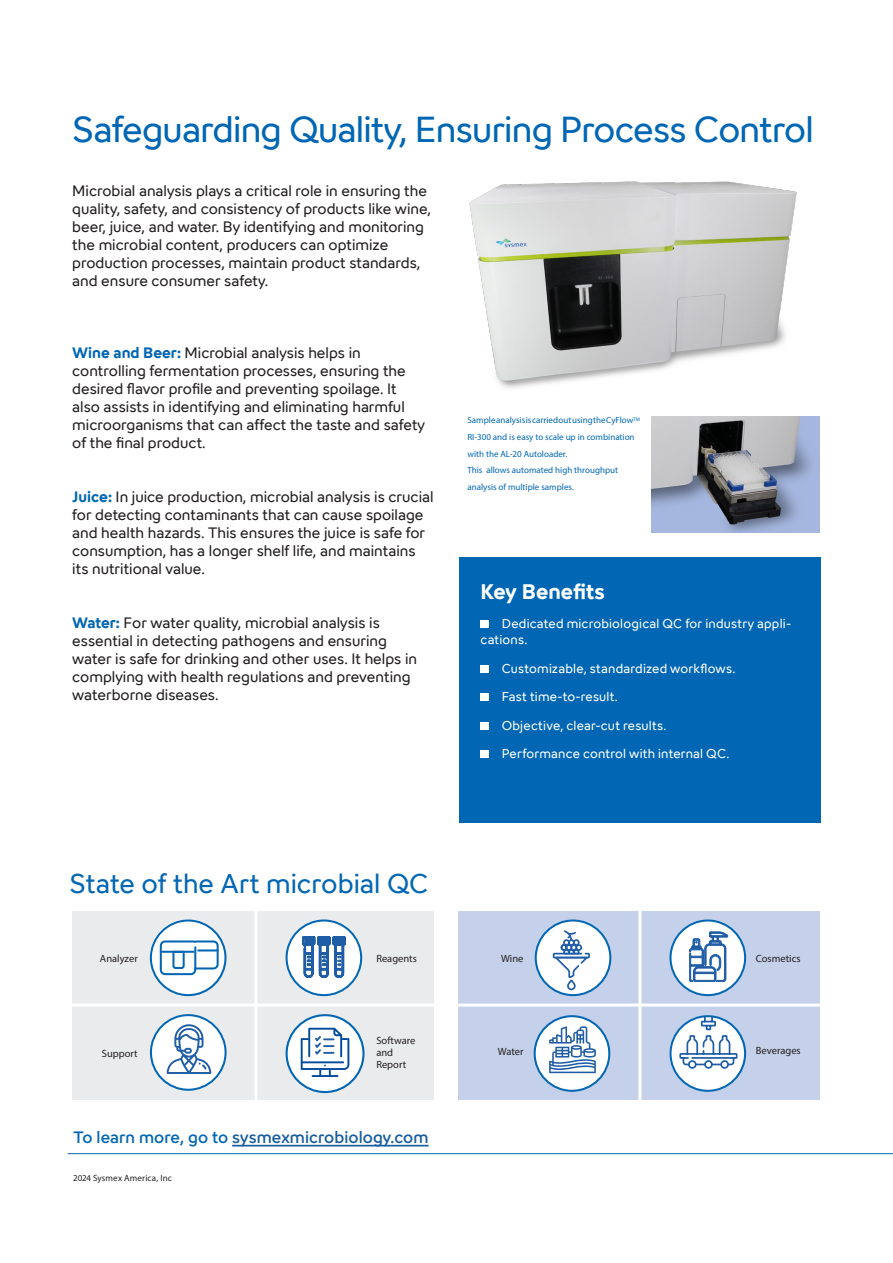
<style>
.page{position:relative;width:893px;height:1263px;background:#fff}
.page>*{position:absolute;margin:0;border:0;box-sizing:border-box;transform-origin:0 0}
.t1{font:36px "Sysmex";letter-spacing:-.02em;color:#0166b3}
.t2{font:27px "Sysmex";color:#0367b3}
.Benefits_Headline_14_18{font:700 21px "Sysmex";color:#fff}
.Subline_Light_17_21{font:500 16.5px "Sysmex";letter-spacing:.005em;color:#175d9e}
.t3{font:15px/18px "Sysmex";color:#231f20}
.Benefits_Headline_14_18-2{font:12.75px/16.5px "Sysmex";letter-spacing:.015em;color:#fff}
.t4{font:10.5px "Myriad Pro";color:#231f20}
.t5{font:9px/16.5px "Myriad Pro";color:#0166b3}
.Address_note_Regular_6_10{font:9px "Myriad Pro";letter-spacing:.015em;color:#231f20}
.s1{font-weight:700;color:#0166b3}
.s2{color:#0166b3}
</style>
<div class="page">
<img style="left:652px;top:417px;width:168px;height:115px">
<img style="left:469px;top:181px;width:328px;height:207px">
<hr style="left:68px;top:1153px;width:825px;height:1px;background:#0167b4">
<div style="left:459px;top:557px;width:362px;height:266px;background:#0166b3"></div>
<div style="left:480px;top:620px;width:9px;height:8px;background:#fff"></div>
<div style="left:480px;top:665px;width:9px;height:8px;background:#fff"></div>
<div style="left:480px;top:693px;width:9px;height:8px;background:#fff"></div>
<div style="left:480px;top:722px;width:9px;height:7px;background:#fff"></div>
<div style="left:480px;top:750px;width:9px;height:8px;background:#fff"></div>
<div style="left:458px;top:911px;width:362px;height:188px;background:#c5d1ea"></div>
<div style="left:536px;top:920px;width:74px;height:75px;background:#fff;border-radius:50%"></div>
<div style="left:563px;top:939px;width:7px;height:7px;border:2px solid #1f5da6;border-radius:50%"></div>
<div style="left:568px;top:939px;width:7px;height:7px;border:2px solid #1f5da6;border-radius:50%"></div>
<div style="left:566px;top:944px;width:6px;height:7px;border:2px solid #1f5da6;border-radius:50%"></div>
<div style="left:570px;top:944px;width:7px;height:7px;border:2px solid #1f5da6;border-radius:50%"></div>
<div style="left:573px;top:939px;width:7px;height:7px;border:2px solid #1f5da6;border-radius:50%"></div>
<div style="left:575px;top:944px;width:7px;height:7px;border:2px solid #1f5da6;border-radius:50%"></div>
<svg style="left:563px;top:930px;width:15px;height:12px"></svg>
<div style="left:561px;top:944px;width:6px;height:7px;border:2px solid #1f5da6;border-radius:50%"></div>
<svg style="left:552px;top:948px;width:39px;height:43px"></svg>
<div style="left:535px;top:919px;width:76px;height:77px;border:2px solid #0367b3;border-radius:50%"></div>
<div style="left:535px;top:1016px;width:74px;height:75px;background:#fff;border-radius:50%"></div>
<svg style="left:549px;top:1026px;width:47px;height:47px"></svg>
<div style="left:534px;top:1015px;width:76px;height:77px;border:2px solid #0367b3;border-radius:50%"></div>
<div style="left:670px;top:920px;width:75px;height:75px;background:#fff;border-radius:50%"></div>
<svg style="left:689px;top:932px;width:39px;height:50px"></svg>
<div style="left:669px;top:919px;width:77px;height:77px;border:2px solid #0367b3;border-radius:50%"></div>
<div style="left:669px;top:1016px;width:75px;height:75px;background:#fff;border-radius:50%"></div>
<svg style="left:679px;top:1016px;width:59px;height:53px"></svg>
<div style="left:669px;top:1015px;width:77px;height:77px;border:2px solid #0367b3;border-radius:50%"></div>
<div style="left:72px;top:911px;width:361px;height:188px;background:#eaebec"></div>
<div style="left:287px;top:920px;width:74px;height:75px;background:#fff;border-radius:50%"></div>
<svg style="left:302px;top:936px;width:43px;height:42px"></svg>
<div style="left:286px;top:919px;width:76px;height:77px;border:2px solid #0367b3;border-radius:50%"></div>
<div style="left:150px;top:919px;width:74px;height:75px;background:#fff;border-radius:50%"></div>
<div style="left:150px;top:919px;width:76px;height:77px;border:2px solid #0367b3;border-radius:50%"></div>
<hr style="left:254px;top:897px;width:3px;height:206px;background:#fff">
<hr style="left:638px;top:897px;width:3px;height:206px;background:#fff">
<hr style="left:68px;top:1003px;width:757px;height:3px;background:#fff">
<div style="left:287px;top:1015px;width:76px;height:76px;background:#fff;border-radius:50%"></div>
<div style="left:286px;top:1014px;width:79px;height:79px;border:2px solid #0166b3;border-radius:50%"></div>
<svg style="left:301px;top:1028px;width:48px;height:48px"></svg>
<div style="left:151px;top:1015px;width:75px;height:75px;background:#fff;border-radius:50%"></div>
<div style="left:150px;top:1014px;width:77px;height:77px;border:2px solid #0367b3;border-radius:50%"></div>
<svg style="left:167px;top:1024px;width:44px;height:50px"></svg>
<svg style="left:159px;top:939px;width:61px;height:37px"></svg>
<hr style="left:198px;top:949px;width:20px;height:2px;background:#0166b3">
<hr style="left:194px;top:947px;width:2px;height:22px;background:#0166b3">
<hr style="left:232px;top:1145px;width:197px;height:1px;background:#175d9e">
<p class="t1" style="left:72px;top:106px;width:743px">Safeguarding Quality, Ensuring Process Control</p>
<p class="t3" style="left:72px;top:181px;width:360px">Microbial analysis plays a critical role in ensuring the quality, safety, and consistency of products like wine, beer, juice, and water. By identifying and monitoring the microbial content, producers can optimize production processes, maintain product standards, and ensure consumer safety.</p>
<p class="t3" style="left:72px;top:343px;width:354px"><span class="s1">Wine and Beer:</span> Microbial analysis helps in controlling fermentation processes, ensuring the desired flavor profile and preventing spoilage. It also assists in identifying and eliminating harmful microorganisms that can affect the taste and safety of the final product.</p>
<p class="t3" style="left:72px;top:487px;width:363px"><span class="s1">Juice:</span> In juice production, microbial analysis is crucial for detecting contaminants that can cause spoilage and health hazards. This ensures the juice is safe for consumption, has a longer shelf life, and maintains its nutritional value.</p>
<p class="t3" style="left:72px;top:613px;width:346px"><span class="s1">Water:</span> For water quality, microbial analysis is essential in detecting pathogens and ensuring water is safe for drinking and other uses. It helps in complying with health regulations and preventing waterborne diseases.</p>
<p class="t5" style="left:467px;top:412px;width:174px">Sample analysis is carried out using the CyFlow<sup>TM<br></sup>RI-300 and is easy to scale up in combination with the AL-20 Autoloader.</p>
<p class="t5" style="left:467px;top:462px;width:152px">This allows automated high throughput analysis of multiple samples.</p>
<p class="Benefits_Headline_14_18" style="left:480px;top:579px;width:126px">Key Benefits</p>
<p class="Benefits_Headline_14_18-2" style="left:480px;top:615px;width:312px;text-indent:21px">Dedicated microbiological QC for industry appli&shy;cations.</p>
<p class="Benefits_Headline_14_18-2" style="left:502px;top:659px;width:235px">Customizable, standardized workflows.</p>
<p class="Benefits_Headline_14_18-2" style="left:502px;top:688px;width:118px">Fast time-to-result.</p>
<p class="Benefits_Headline_14_18-2" style="left:502px;top:716px;width:166px">Objective, clear-cut results.</p>
<p class="Benefits_Headline_14_18-2" style="left:502px;top:745px;width:229px">Performance control with internal QC.</p>
<p class="t2" style="left:69px;top:866px;width:361px">State of the Art microbial QC</p>
<p class="t4" style="left:100px;top:952px;width:39px">Analyzer</p>
<p class="t4" style="left:376px;top:952px;width:42px">Reagents</p>
<p class="t4" style="left:102px;top:1047px;width:37px">Support</p>
<p class="t4" style="left:376px;top:1034px;width:41px">Software</p>
<p class="t4" style="left:376px;top:1046px;width:18px">and</p>
<p class="t4" style="left:376px;top:1058px;width:31px">Report</p>
<p class="Subline_Light_17_21" style="left:74px;top:1127px;width:356px"><span class="s2">To learn more, go to</span> sysmexmicrobiology.com</p>
<p class="Address_note_Regular_6_10" style="left:74px;top:1173px;width:100px">2024 Sysmex America, Inc</p>
<p class="t4" style="left:501px;top:952px;width:24px">Wine</p>
<p class="t4" style="left:756px;top:952px;width:46px">Cosmetics</p>
<p class="t4" style="left:498px;top:1045px;width:27px">Water</p>
<p class="t4" style="left:756px;top:1044px;width:46px">Beverages</p>
</div>
